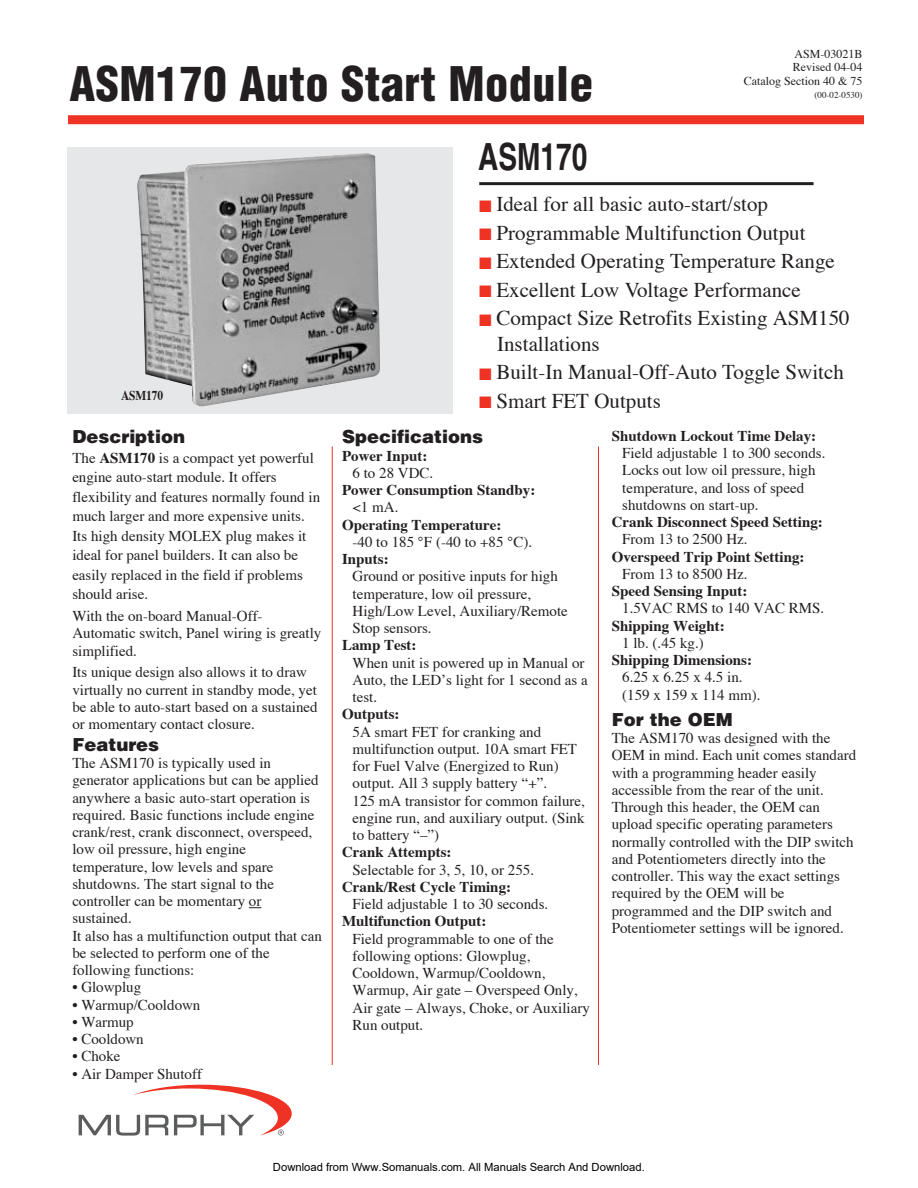
<style>
.page{position:relative;width:918px;height:1188px;background:#fff}
.page>*{position:absolute;margin:0;border:0;box-sizing:border-box;transform-origin:0 0}
.t1{font:900 condensed 46.5px "Helvetica";letter-spacing:.01em;color:#231f20}
.t2{font:700 37.5px "Helvetica";color:#231f20;scale:.75 1}
.t3{font:21px/25.5px "Times";color:#231f20}
.t4{font:900 18px "Helvetica";color:#231f20}
.t5{font:15px/17.2px "Times";color:#231f20}
.t6{font:700 15px "Times";color:#231f20}
.t7{font:700 13.5px "Times";letter-spacing:-.01em;color:#231f20;scale:.85 1}
.t8{font:12px/13.5px "Times";color:#231f20;text-align:right}
.t9{font:11.25px "Arial";color:#000}
.t10{font:9px "Times";color:#231f20}
.s1{font-weight:700}
.s2{color:#ee3224}
</style>
<div class="page">
<div style="left:68px;top:115px;width:796px;height:9px;background:#ee3224"></div>
<div style="left:68px;top:147px;width:385px;height:267px;background:#e6e7e8"></div>
<img style="left:137px;top:153px;width:243px;height:254px">
<svg style="left:249px;top:907px;width:12px;height:1px"></svg>
<hr style="left:479px;top:182px;width:335px;height:3px;background:#231f20">
<hr style="left:332px;top:446px;width:1px;height:619px;background:#ee3224">
<hr style="left:598px;top:446px;width:1px;height:619px;background:#ee3224">
<svg style="left:79px;top:1085px;width:213px;height:51px"></svg>
<h1 class="t1" style="left:70px;top:66px;width:525px">ASM170 Auto Start Module</h1>
<p class="t8" style="left:744px;top:48px;width:120px">ASM-03021B<br>Revised 04-04<br>Catalog Section 40 &amp; 75</p>
<p class="t10" style="left:815px;top:91px;width:49px">(00-02-0530)</p>
<p class="t7" style="left:121px;top:390px;width:51px">ASM170</p>
<p class="t4" style="left:72px;top:430px;width:114px">Description</p>
<p class="t5" style="left:72px;top:449px;width:249px;line-height:19.5px">The <span class="s1">ASM170</span> is a compact yet powerful engine auto-start module. It offers flexibility and features normally found in much larger and more expensive units.<br>Its high density MOLEX plug makes it ideal for panel builders. It can also be easily replaced in the field if problems should arise.</p>
<p class="t5" style="left:72px;top:609px;width:251px">With the on-board Manual-Off-<br>Automatic switch, Panel wiring is greatly simplified.</p>
<p class="t5" style="left:72px;top:665px;width:247px">Its unique design also allows it to draw virtually no current in standby mode, yet be able to auto-start based on a sustained or momentary contact closure.</p>
<p class="t4" style="left:72px;top:738px;width:88px">Features</p>
<p class="t5" style="left:72px;top:756px;width:251px">The ASM170 is typically used in generator applications but can be applied anywhere a basic auto-start operation is required. Basic functions include engine crank/rest, crank disconnect, overspeed, low oil pressure, high engine temperature, low levels and spare shutdowns. The start signal to the controller can be momentary or sustained.<br>It also has a multifunction output that can be selected to perform one of the following functions:</p>
<p class="t5" style="left:72px;top:980px;width:70px">• Glowplug</p>
<p class="t5" style="left:72px;top:997px;width:130px">• Warmup/Cooldown</p>
<p class="t5" style="left:72px;top:1015px;width:63px">• Warmup</p>
<p class="t5" style="left:72px;top:1032px;width:73px">• Cooldown</p>
<p class="t5" style="left:72px;top:1049px;width:50px">• Choke</p>
<p class="t5" style="left:72px;top:1066px;width:131px">• Air Damper Shutoff</p>
<h2 class="t2" style="left:478px;top:143px;width:147px">ASM170</h2>
<h3 class="t3" style="left:479px;top:193px;width:290px"><span class="s2">■</span> Ideal for all basic auto-start/stop</h3>
<h3 class="t3" style="left:479px;top:222px;width:328px"><span class="s2">■</span> Programmable Multifunction Output</h3>
<h3 class="t3" style="left:479px;top:250px;width:357px"><span class="s2">■</span> Extended Operating Temperature Range</h3>
<h3 class="t3" style="left:479px;top:279px;width:323px"><span class="s2">■</span> Excellent Low Voltage Performance</h3>
<h3 class="t3" style="left:497px;top:307px;width:354px;text-indent:-18px"><span class="s2">■</span> Compact Size Retrofits Existing ASM150<br>Installations</h3>
<h3 class="t3" style="left:479px;top:361px;width:366px"><span class="s2">■</span> Built-In Manual-Off-Auto Toggle Switch</h3>
<h3 class="t3" style="left:479px;top:390px;width:183px"><span class="s2">■</span> Smart FET Outputs</h3>
<p class="t4" style="left:342px;top:430px;width:142px">Specifications</p>
<p class="t6" style="left:342px;top:449px;width:87px">Power Input:</p>
<p class="t5" style="left:353px;top:466px;width:82px">6 to 28 VDC.</p>
<p class="t6" style="left:342px;top:484px;width:195px">Power Consumption Standby:</p>
<p class="t5" style="left:353px;top:500px;width:47px">&lt;1 mA.</p>
<p class="t6" style="left:342px;top:518px;width:161px">Operating Temperature:</p>
<p class="t5" style="left:353px;top:535px;width:181px">-40 to 185 °F (-40 to +85 °C).</p>
<p class="t6" style="left:342px;top:553px;width:48px">Inputs:</p>
<p class="t5" style="left:353px;top:569px;width:217px">Ground or positive inputs for high temperature, low oil pressure,<br>High/Low Level, Auxiliary/Remote<br>Stop sensors.</p>
<p class="t6" style="left:342px;top:639px;width:76px">Lamp Test:</p>
<p class="t5" style="left:353px;top:655px;width:237px">When unit is powered up in Manual or<br>Auto, the LED’s light for 1 second as a test.</p>
<p class="t6" style="left:342px;top:708px;width:59px">Outputs:</p>
<p class="t5" style="left:353px;top:724px;width:234px">5A smart FET for cranking and multifunction output. 10A smart FET for Fuel Valve (Energized to Run) output. All 3 supply battery “+”.<br>125 mA transistor for common failure, engine run, and auxiliary output. (Sink to battery “–”)</p>
<p class="t6" style="left:342px;top:846px;width:111px">Crank Attempts:</p>
<p class="t5" style="left:353px;top:862px;width:183px">Selectable for 3, 5, 10, or 255.</p>
<p class="t6" style="left:342px;top:881px;width:171px">Crank/Rest Cycle Timing:</p>
<p class="t5" style="left:353px;top:897px;width:197px">Field adjustable 1 to 30 seconds.</p>
<p class="t6" style="left:342px;top:915px;width:146px">Multifunction Output:</p>
<p class="t5" style="left:353px;top:931px;width:239px">Field programmable to one of the following options: Glowplug,<br>Cooldown, Warmup/Cooldown,<br>Warmup, Air gate – Overspeed Only,<br>Air gate – Always, Choke, or Auxiliary<br>Run output.</p>
<p class="t6" style="left:612px;top:430px;width:206px">Shutdown Lockout Time Delay:</p>
<p class="t5" style="left:622px;top:446px;width:205px">Field adjustable 1 to 300 seconds.<br>Locks out low oil pressure, high temperature, and loss of speed shutdowns on start-up.</p>
<p class="t6" style="left:612px;top:516px;width:213px">Crank Disconnect Speed Setting:</p>
<p class="t5" style="left:622px;top:532px;width:127px">From 13 to 2500 Hz.</p>
<p class="t6" style="left:612px;top:550px;width:194px">Overspeed Trip Point Setting:</p>
<p class="t5" style="left:622px;top:566px;width:127px">From 13 to 8500 Hz.</p>
<p class="t6" style="left:612px;top:585px;width:137px">Speed Sensing Input:</p>
<p class="t5" style="left:622px;top:601px;width:204px">1.5VAC RMS to 140 VAC RMS.</p>
<p class="t6" style="left:612px;top:619px;width:114px">Shipping Weight:</p>
<p class="t5" style="left:622px;top:635px;width:83px">1 lb. (.45 kg.)</p>
<p class="t6" style="left:612px;top:654px;width:142px">Shipping Dimensions:</p>
<p class="t5" style="left:622px;top:670px;width:140px">6.25 x 6.25 x 4.5 in. (159 x 159 x 114 mm).</p>
<p class="t4" style="left:612px;top:713px;width:122px">For the OEM</p>
<p class="t5" style="left:612px;top:731px;width:246px">The ASM170 was designed with the OEM in mind. Each unit comes standard with a programming header easily accessible from the rear of the unit.<br>Through this header, the OEM can upload specific operating parameters normally controlled with the DIP switch and Potentiometers directly into the controller. This way the exact settings required by the OEM will be programmed and the DIP switch and Potentiometer settings will be ignored.</p>
<p class="t9" style="left:273px;top:1160px;width:373px">Download from Www.Somanuals.com. All Manuals Search And Download.</p>
</div>
